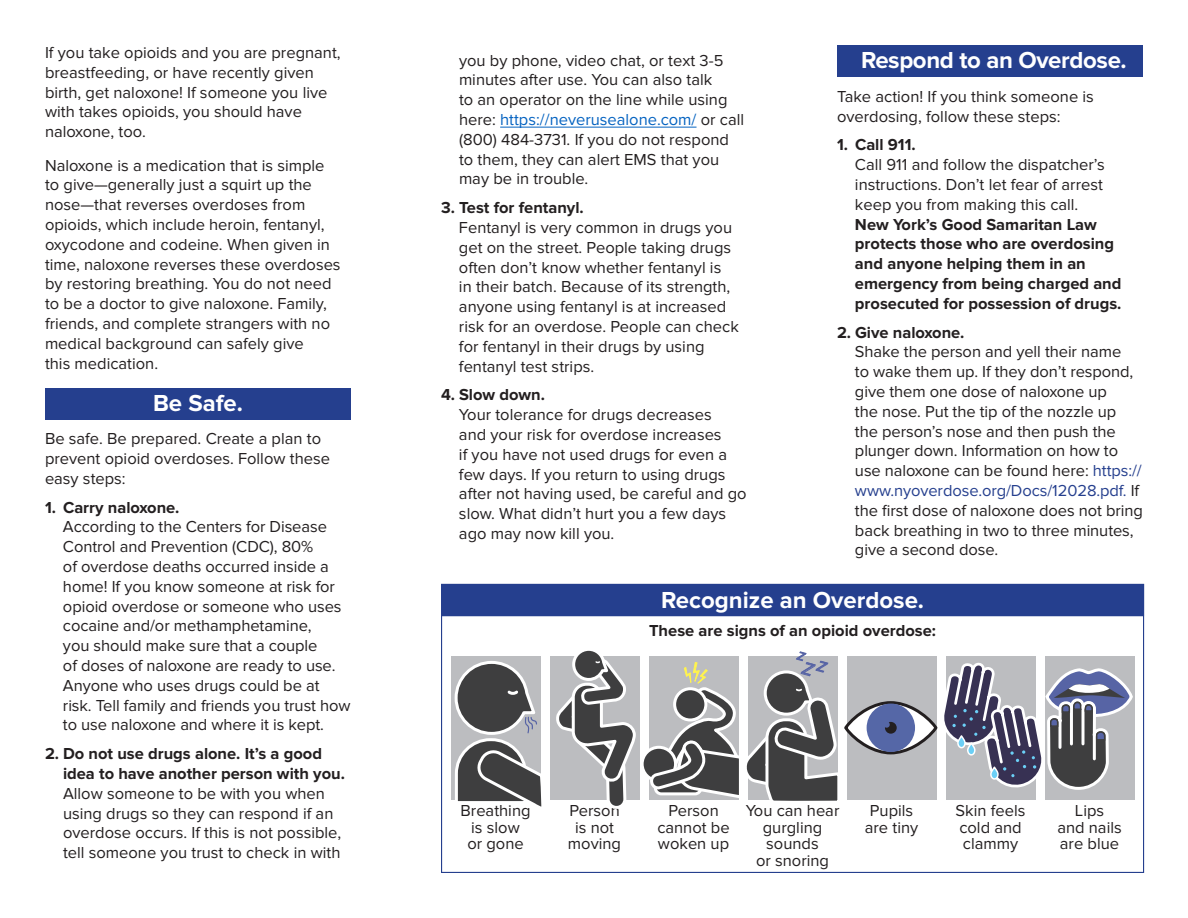
<style>
.page{position:relative;width:1188px;height:918px;background:#fff}
.page>*{position:absolute;margin:0;border:0;box-sizing:border-box;transform-origin:0 0}
.subhead{font:700 24px "Proxima Nova";color:#fff}
.hanging_indent{font:16.5px/19.8px "Proxima Nova";color:#231f20}
.text{font:16.5px/19.8px "Proxima Nova";color:#231f20}
.hanging_indent-2{font:700 16.5px/19.8px "Proxima Nova";color:#231f20}
.s1{font-weight:700}
.s2{font-weight:400}
.s3{color:#253f8e}
.s4{color:#0563c1}
</style>
<div class="page">
<div style="left:45px;top:388px;width:306px;height:31px;background:#253f8e"></div>
<div style="left:837px;top:45px;width:306px;height:31px;background:#253f8e"></div>
<hr style="left:500px;top:127px;width:197px;height:1px;background:#0563c1">
<div style="left:442px;top:584px;width:702px;height:32px;background:#253f8e"></div>
<div style="left:451px;top:656px;width:90px;height:144px;background:#bcbdc0"></div>
<div style="left:550px;top:656px;width:90px;height:144px;background:#bcbdc0"></div>
<svg style="left:454px;top:661px;width:88px;height:146px"></svg>
<svg style="left:556px;top:616px;width:81px;height:190px"></svg>
<svg style="left:642px;top:747px;width:34px;height:34px"></svg>
<div style="left:641px;top:746px;width:36px;height:36px;border:3px solid #fff;border-radius:50%"></div>
<svg style="left:650px;top:656px;width:485px;height:145px"></svg>
<p class="text" style="left:45px;top:43px;width:297px">If you take opioids and you are pregnant, breastfeeding, or have recently given birth, get naloxone! If someone you live with takes opioids, you should have naloxone, too.</p>
<p class="text" style="left:45px;top:155px;width:297px">Naloxone is a medication that is simple to give—generally just a squirt up the nose—that reverses overdoses from opioids, which include heroin, fentanyl, oxycodone and codeine. When given in time, naloxone reverses these overdoses by restoring breathing. You do not need to be a doctor to give naloxone. Family, friends, and complete strangers with no medical background can safely give<br>this medication.</p>
<p class="subhead" style="left:153px;top:389px;width:91px">Be Safe.</p>
<p class="text" style="left:45px;top:429px;width:287px">Be safe. Be prepared. Create a plan to prevent opioid overdoses. Follow these easy steps:</p>
<p class="hanging_indent" style="left:63px;top:497px;width:289px;text-indent:-18px"><span class="s1">1. Carry naloxone.<br></span>According to the Centers for Disease Control and Prevention (CDC), 80%<br>of overdose deaths occurred inside a home! If you know someone at risk for opioid overdose or someone who uses cocaine and/or methamphetamine,<br>you should make sure that a couple<br>of doses of naloxone are ready to use.<br>Anyone who uses drugs could be at risk. Tell family and friends you trust how to use naloxone and where it is kept.</p>
<p class="hanging_indent" style="left:63px;top:744px;width:283px;text-indent:-18px"><span class="s1">2. Do not use drugs alone. It’s a good idea to have another person with you.<br></span>Allow someone to be with you when using drugs so they can respond if an overdose occurs. If this is not possible, tell someone you trust to check in with</p>
<p class="subhead" style="left:861px;top:47px;width:267px">Respond to an Overdose.</p>
<p class="text" style="left:837px;top:87px;width:258px">Take action! If you think someone is overdosing, follow these steps:</p>
<p class="hanging_indent-2" style="left:855px;top:135px;width:268px;text-indent:-18px">1. Call 911.<br><span class="s2">Call 911 and follow the dispatcher’s instructions. Don’t let fear of arrest keep you from making this call.<br></span>New York’s Good Samaritan Law protects those who are overdosing and anyone helping them in an emergency from being charged and prosecuted for possession of drugs.</p>
<p class="hanging_indent" style="left:855px;top:322px;width:289px;text-indent:-18px"><span class="s1">2. Give naloxone.<br></span>Shake the person and yell their name<br>to wake them up. If they don’t respond, give them one dose of naloxone up<br>the nose. Put the tip of the nozzle up the person’s nose and then push the plunger down. Information on how to use naloxone can be found here: <span class="s3">https:// www.nyoverdose.org/Docs/12028.pdf.</span> If the first dose of naloxone does not bring back breathing in two to three minutes, give a second dose.</p>
<p class="subhead" style="left:661px;top:586px;width:264px">Recognize an Overdose.</p>
<p class="hanging_indent-2" style="left:649px;top:621px;width:289px">These are signs of an opioid overdose:</p>
<p class="hanging_indent" style="left:459px;top:50px;width:287px">you by phone, video chat, or text 3-5 minutes after use. You can also talk<br>to an operator on the line while using here: <span class="s4">https://neverusealone.com/</span> or call (800) 484-3731. If you do not respond to them, they can alert EMS that you may be in trouble.</p>
<p class="hanging_indent" style="left:459px;top:198px;width:281px;text-indent:-18px"><span class="s1">3. Test for fentanyl.<br></span>Fentanyl is very common in drugs you get on the street. People taking drugs often don’t know whether fentanyl is<br>in their batch. Because of its strength, anyone using fentanyl is at increased risk for an overdose. People can check for fentanyl in their drugs by using fentanyl test strips.</p>
<p class="hanging_indent" style="left:459px;top:385px;width:289px;text-indent:-18px"><span class="s1">4. Slow down.<br></span>Your tolerance for drugs decreases<br>and your risk for overdose increases<br>if you have not used drugs for even a few days. If you return to using drugs after not having used, be careful and go slow. What didn’t hurt you a few days ago may now kill you.</p>
<p class="hanging_indent" style="left:568px;top:803px;width:55px;line-height:16.5px;text-align:center">Person is not moving</p>
<p class="hanging_indent" style="left:746px;top:803px;width:95px;line-height:16.5px;text-align:center">You can hear gurgling sounds<br>or snoring</p>
<p class="hanging_indent" style="left:956px;top:803px;width:71px;line-height:16.5px">Skin feels cold and clammy</p>
<p class="hanging_indent" style="left:461px;top:803px;width:72px;line-height:16.5px;text-align:center">Breathing is slow<br>or gone</p>
<p class="hanging_indent" style="left:657px;top:803px;width:74px;line-height:16.5px;text-align:center">Person cannot be woken up</p>
<p class="hanging_indent" style="left:865px;top:803px;width:55px;line-height:16.5px;text-align:center">Pupils are tiny</p>
<p class="hanging_indent" style="left:1057px;top:803px;width:66px;line-height:16.5px;text-align:center">Lips<br>and nails are blue</p>
</div>
